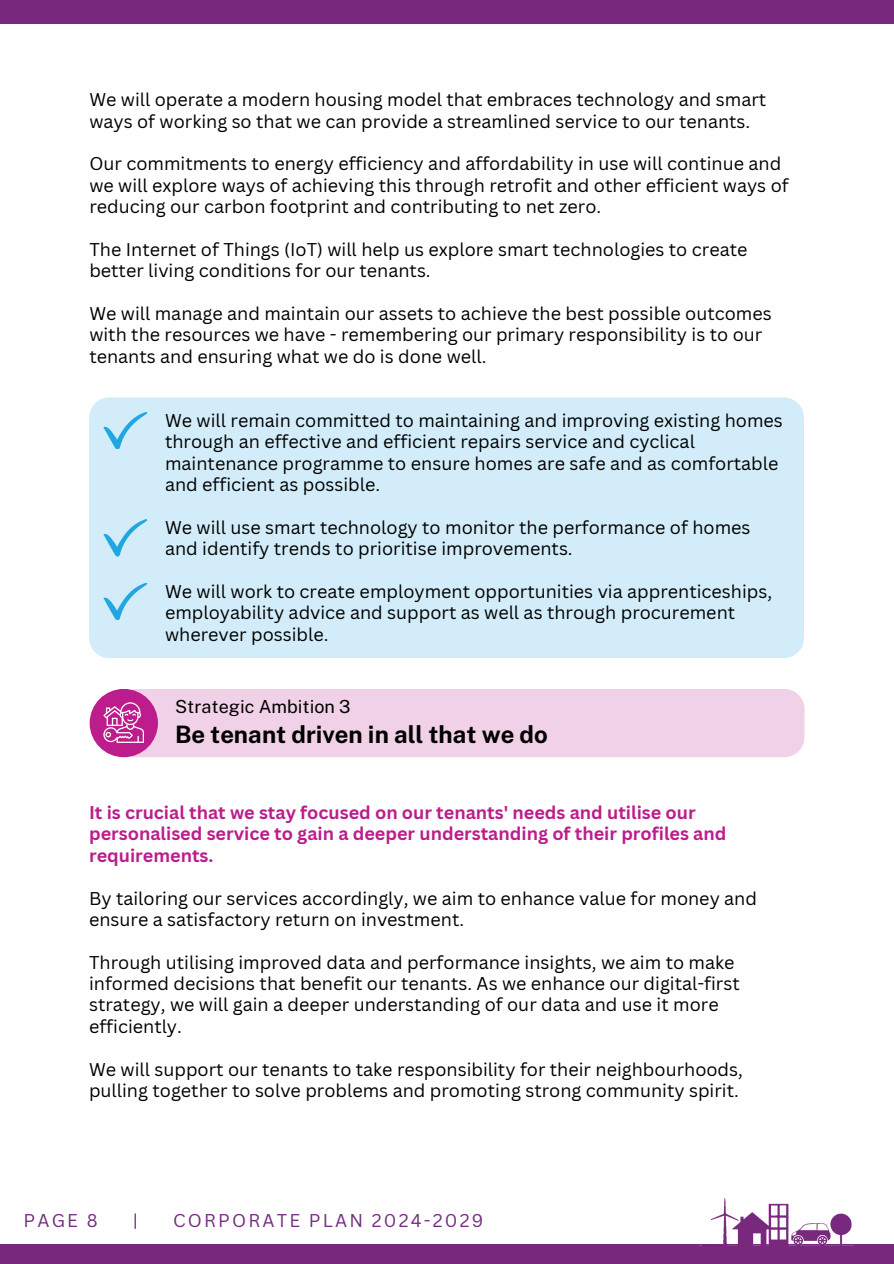
<style>
.page{position:relative;width:894px;height:1264px;background:#fff}
.page>*{position:absolute;margin:0;border:0;box-sizing:border-box;transform-origin:0 0}
.t1{font:700 24px "Public Sans";color:#000}
.t2{font:18px/21.3px "Canva Sans";color:#000}
.t3{font:700 18px/21.3px "Canva Sans";color:#bc1c8c}
.t4{font:18px "Canva Sans";letter-spacing:.12em;color:#722d7e}
.t5{font:18px "Public Sans";color:#000}
</style>
<div class="page">
<div style="left:0;top:1244px;width:893px;height:19px;background:#78297d"></div>
<img style="left:699px;top:1198px;width:154px;height:48px">
<div style="left:89px;top:397px;width:714px;height:261px;background:#d2edf9;border-radius:20px"></div>
<svg style="left:103px;top:412px;width:44px;height:37px"></svg>
<svg style="left:103px;top:519px;width:44px;height:37px"></svg>
<svg style="left:103px;top:582px;width:44px;height:38px"></svg>
<div style="left:117px;top:689px;width:687px;height:68px;background:#f1d1e8;border-radius:20px"></div>
<div style="left:90px;top:689px;width:68px;height:68px;background:#bc1c8c;border-radius:50%"></div>
<svg style="left:103px;top:702px;width:41px;height:40px"></svg>
<div style="left:0;top:0;width:893px;height:23px;background:#78297d"></div>
<p class="t2" style="left:89px;top:88px;width:678px">We will operate a modern housing model that embraces technology and smart ways of working so that we can provide a streamlined service to our tenants.</p>
<p class="t2" style="left:89px;top:153px;width:700px">Our commitments to energy efficiency and affordability in use will continue and we will explore ways of achieving this through retrofit and other efficient ways of reducing our carbon footprint and contributing to net zero.</p>
<p class="t2" style="left:89px;top:238px;width:659px">The Internet of Things (IoT) will help us explore smart technologies to create better living conditions for our tenants.</p>
<p class="t2" style="left:89px;top:302px;width:683px">We will manage and maintain our assets to achieve the best possible outcomes with the resources we have - remembering our primary responsibility is to our tenants and ensuring what we do is done well.</p>
<p class="t2" style="left:165px;top:409px;width:619px">We will remain committed to maintaining and improving existing homes through an effective and efficient repairs service and cyclical maintenance programme to ensure homes are safe and as comfortable and efficient as possible.</p>
<p class="t2" style="left:165px;top:516px;width:586px">We will use smart technology to monitor the performance of homes and identify trends to prioritise improvements.</p>
<p class="t2" style="left:165px;top:580px;width:608px">We will work to create employment opportunities via apprenticeships, employability advice and support as well as through procurement wherever possible.</p>
<p class="t5" style="left:175px;top:696px;width:177px">Strategic Ambition 3</p>
<p class="t1" style="left:175px;top:720px;width:374px">Be tenant driven in all that we do</p>
<p class="t3" style="left:89px;top:801px;width:638px">It is crucial that we stay focused on our tenants' needs and utilise our personalised service to gain a deeper understanding of their profiles and requirements.</p>
<h1 class="t2" style="left:89px;top:886px;width:669px">By tailoring our services accordingly, we aim to enhance value for money and ensure a satisfactory return on investment.</h1>
<h3 class="t2" style="left:89px;top:951px;width:652px">Through utilising improved data and performance insights, we aim to make informed decisions that benefit our tenants. As we enhance our digital-first strategy, we will gain a deeper understanding of our data and use it more efficiently.</h3>
<p class="t2" style="left:89px;top:1057px;width:655px">We will support our tenants to take responsibility for their neighbourhoods, pulling together to solve problems and promoting strong community spirit.</p>
<p class="t4" style="left:24px;top:1207px;width:76px">PAGE 8</p>
<p class="t4" style="left:133px;top:1207px;width:7px">|</p>
<p class="t4" style="left:173px;top:1207px;width:311px">CORPORATE PLAN 2024-2029</p>
</div>
